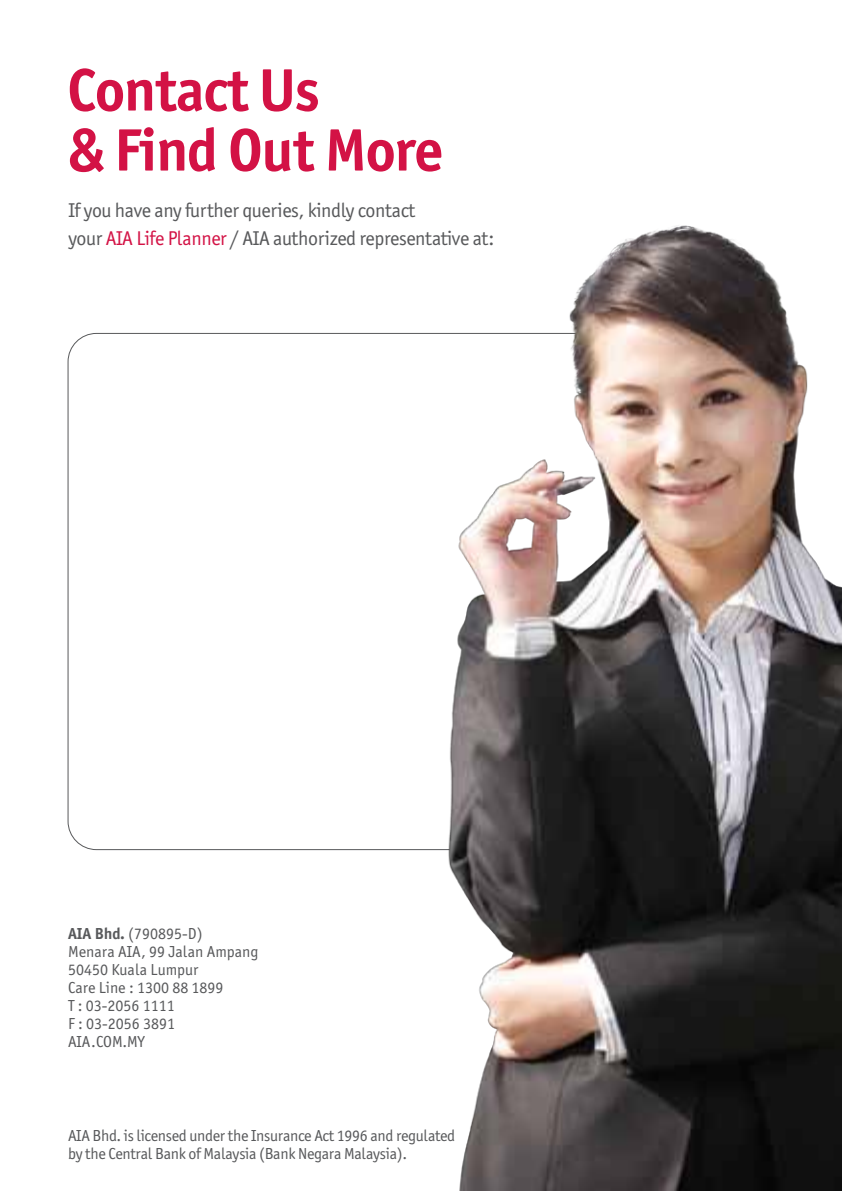
<style>
.page{position:relative;width:842px;height:1191px;background:#fff}
.page>*{position:absolute;margin:0;border:0;box-sizing:border-box;transform-origin:0 0}
.t1{font:700 60px/60px "Officina Sans ITC Pro";letter-spacing:-.02em;color:#d31245}
.t2{font:20px/28px "Officina Sans ITC Pro";letter-spacing:-.02em;color:#58595b}
.t3{font:16px/18px "Officina Sans ITC Pro";letter-spacing:-.005em;color:#58595b}
.s1{color:#d31245}
.s2{font-weight:700}
</style>
<div class="page">
<svg style="left:67px;top:332px;width:344px;height:518px"></svg>
<img style="left:411px;top:225px;width:431px;height:966px">
<p class="t1" style="left:67px;top:60px;width:377px">Contact Us<br>&amp; Find Out More</p>
<p class="t2" style="left:68px;top:196px;width:428px">If you have any further queries, kindly contact<br>your <span class="s1">AIA Life Planner</span> / AIA authorized representative at:</p>
<p class="t3" style="left:68px;top:924px;width:192px"><span class="s2">AIA Bhd.</span> (790895-D)<br>Menara AIA, 99 Jalan Ampang<br>50450 Kuala Lumpur<br>Care Line : 1300 88 1899<br>T : 03-2056 1111<br>F : 03-2056 3891<br>AIA.COM.MY</p>
<p class="t3" style="left:68px;top:1126px;width:389px">AIA Bhd. is licensed under the Insurance Act 1996 and regulated by the Central Bank of Malaysia (Bank Negara Malaysia).</p>
</div>
